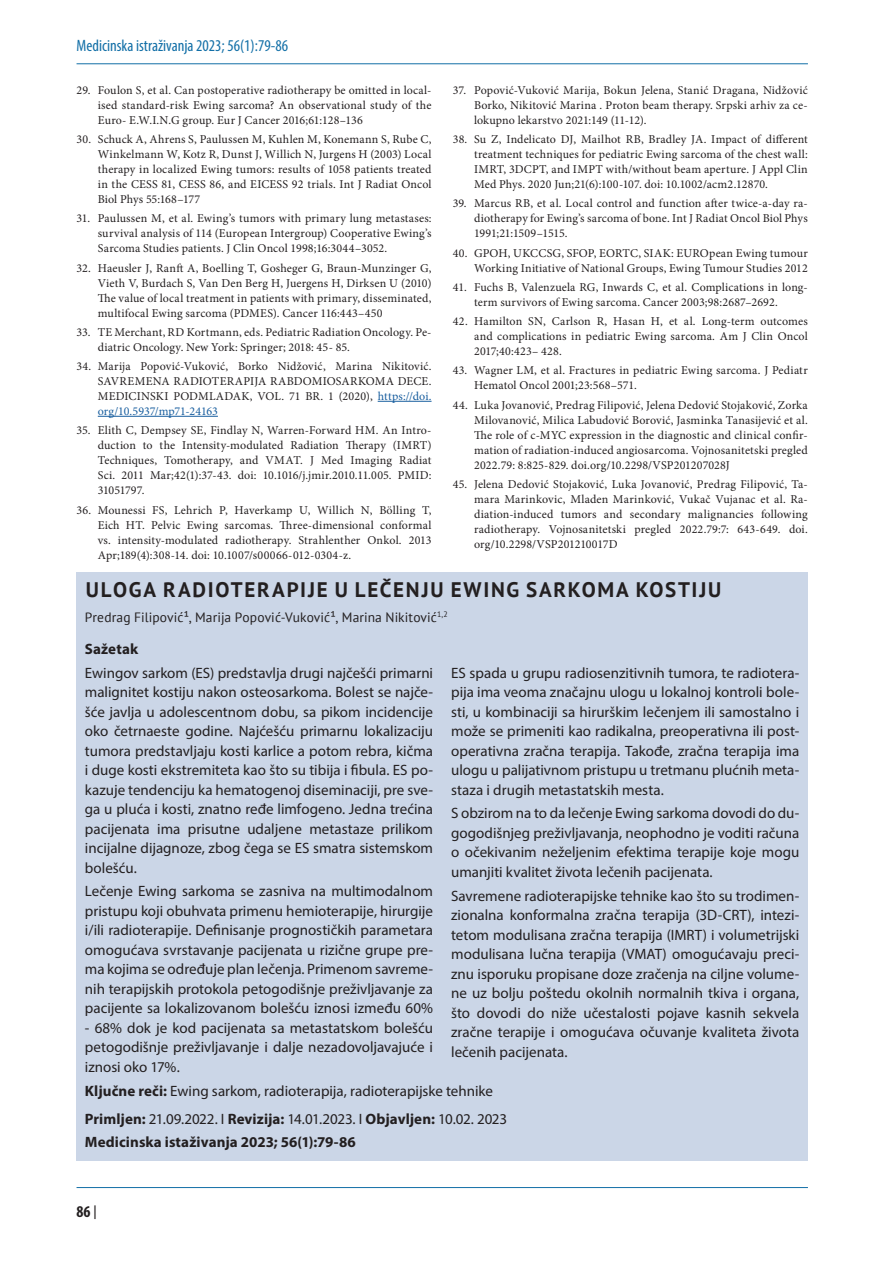
<style>
.page{position:relative;width:893px;height:1263px;background:#fff}
.page>*{position:absolute;margin:0;border:0;box-sizing:border-box;transform-origin:0 0}
.naslov_sazetak_srp{font:700 21px "PT Sans";letter-spacing:.08em;color:#231f20}
.t1{font:condensed 16.5px "Myriad Pro";color:#126fa7}
.t2{font:700 condensed 16.5px "Myriad Pro";color:#231f20}
.sazetak_srp{font:15px/19.5px "Myriad Pro";color:#231f20;text-align:justify}
.sazetak_1_kol{font:15px "Myriad Pro";letter-spacing:-.025em;color:#231f20}
.sazetak{font:700 15px "Myriad Pro";letter-spacing:.005em;color:#231f20}
.imena_srp{font:13.5px "PT Sans";letter-spacing:.01em;color:#231f20}
.t3{font:12px/15px "Minion Pro";letter-spacing:.01em;color:#231f20;text-align:justify}
.s1{color:#175d9e}
.s2{font-weight:700}
.s3{font-family:"PT Sans";font-weight:400;font-stretch:normal}
</style>
<div class="page">
<hr style="left:77px;top:63px;width:731px;height:1px;background:#126fa7">
<hr style="left:77px;top:1187px;width:731px;height:1px;background:#126fa7">
<hr style="left:378px;top:401px;width:54px;height:1px;background:#175d9e">
<hr style="left:98px;top:416px;width:120px;height:1px;background:#175d9e">
<div style="left:76px;top:573px;width:732px;height:588px;background:#cbd6e7"></div>
<p class="t1" style="left:77px;top:35px;width:213px">Medicinska istraživanja 2023; 56(1):79-86</p>
<p class="t3" style="left:98px;top:82px;width:335px;text-indent:-21px">29. Foulon S, et al. Can postoperative radiotherapy be omitted in local&shy;ised standard-risk Ewing sarcoma? An observational study of the Euro- E.W.I.N.G group. Eur J Cancer 2016;61:128–136</p>
<p class="t3" style="left:98px;top:132px;width:335px;text-indent:-21px">30. Schuck A, Ahrens S, Paulussen M, Kuhlen M, Konemann S, Rube C, Winkelmann W, Kotz R, Dunst J, Willich N, Jurgens H (2003) Local therapy in localized Ewing tumors: results of 1058 patients treated in the CESS 81, CESS 86, and EICESS 92 trials. Int J Radiat Oncol Biol Phys 55:168–177</p>
<p class="t3" style="left:98px;top:211px;width:335px;text-indent:-21px">31. Paulussen M, et al. Ewing’s tumors with primary lung metastases: survival analysis of 114 (European Intergroup) Cooperative Ewing’s Sarcoma Studies patients. J Clin Oncol 1998;16:3044–3052.</p>
<p class="t3" style="left:98px;top:260px;width:335px;text-indent:-21px">32. Haeusler J, Ranft A, Boelling T, Gosheger G, Braun-Munzinger G, Vieth V, Burdach S, Van Den Berg H, Juergens H, Dirksen U (2010)<br>The value of local treatment in patients with primary, disseminated, multifocal Ewing sarcoma (PDMES). Cancer 116:443–450</p>
<p class="t3" style="left:98px;top:324px;width:335px;text-indent:-21px">33. TE Merchant, RD Kortmann, eds. Pediatric Radiation Oncology. Pe&shy;diatric Oncology. New York: Springer; 2018: 45- 85.</p>
<p class="t3" style="left:98px;top:359px;width:335px;text-indent:-21px">34. Marija Popović-Vuković, Borko Nidžović, Marina Nikitović.<br>SAVREMENA RADIOTERAPIJA RABDOMIOSARKOMA DECE.<br>MEDICINSKI PODMLADAK, VOL. 71 BR. 1 (2020), <span class="s1">https://doi. org/10.5937/mp71-24163</span></p>
<p class="t3" style="left:98px;top:423px;width:335px;text-indent:-21px">35. Elith C, Dempsey SE, Findlay N, Warren-Forward HM. An Intro&shy;duction to the Intensity-modulated Radiation Therapy (IMRT)<br>Techniques, Tomotherapy, and VMAT. J Med Imaging Radiat Sci. 2011 Mar;42(1):37-43. doi: 10.1016/j.jmir.2010.11.005. PMID:<br>31051797.</p>
<p class="t3" style="left:98px;top:502px;width:335px;text-indent:-21px">36. Mounessi FS, Lehrich P, Haverkamp U, Willich N, Bölling T, Eich HT. Pelvic Ewing sarcomas. Three-dimensional conformal vs. intensity-modulated radiotherapy. Strahlenther Onkol. 2013<br>Apr;189(4):308-14. doi: 10.1007/s00066-012-0304-z.</p>
<p class="t3" style="left:474px;top:82px;width:335px;text-indent:-21px">37. Popović-Vuković Marija, Bokun Jelena, Stanić Dragana, Nidžović Borko, Nikitović Marina . Proton beam therapy. Srpski arhiv za ce&shy;lokupno lekarstvo 2021:149 (11-12).</p>
<p class="t3" style="left:474px;top:132px;width:335px;text-indent:-21px">38. Su Z, Indelicato DJ, Mailhot RB, Bradley JA. Impact of different treatment techniques for pediatric Ewing sarcoma of the chest wall:<br>IMRT, 3DCPT, and IMPT with/without beam aperture. J Appl Clin Med Phys. 2020 Jun;21(6):100-107. doi: 10.1002/acm2.12870.</p>
<p class="t3" style="left:474px;top:196px;width:335px;text-indent:-21px">39. Marcus RB, et al. Local control and function after twice-a-day ra&shy;diotherapy for Ewing’s sarcoma of bone. Int J Radiat Oncol Biol Phys 1991;21:1509–1515.</p>
<p class="t3" style="left:453px;top:245px;width:356px;text-align:right">40. GPOH, UKCCSG, SFOP, EORTC, SIAK: EUROpean Ewing tumour<br>Working Initiative of National Groups, Ewing Tumour Studies 2012</p>
<p class="t3" style="left:474px;top:279px;width:335px;text-indent:-21px">41. Fuchs B, Valenzuela RG, Inwards C, et al. Complications in long&shy;term survivors of Ewing sarcoma. Cancer 2003;98:2687–2692.</p>
<p class="t3" style="left:474px;top:314px;width:335px;text-indent:-21px">42. Hamilton SN, Carlson R, Hasan H, et al. Long-term outcomes and complications in pediatric Ewing sarcoma. Am J Clin Oncol 2017;40:423– 428.</p>
<p class="t3" style="left:474px;top:363px;width:335px;text-indent:-21px">43. Wagner LM, et al. Fractures in pediatric Ewing sarcoma. J Pediatr<br>Hematol Oncol 2001;23:568–571.</p>
<p class="t3" style="left:474px;top:397px;width:335px;text-indent:-21px">44. Luka Jovanović, Predrag Filipović, Jelena Dedović Stojaković, Zorka Milovanović, Milica Labudović Borović, Jasminka Tanasijević et al.<br>The role of c-MYC expression in the diagnostic and clinical confir&shy;mation of radiation-induced angiosarcoma. Vojnosanitetski pregled 2022.79: 8:825-829. doi.org/10.2298/VSP201207028J</p>
<p class="t3" style="left:474px;top:477px;width:335px;text-indent:-21px">45. Jelena Dedović Stojaković, Luka Jovanović, Predrag Filipović, Ta&shy;mara Marinkovic, Mladen Marinković, Vukač Vujanac et al. Ra&shy;diation-induced tumors and secondary malignancies following radiotherapy. Vojnosanitetski pregled 2022.79:7: 643-649. doi. org/10.2298/VSP201210017D</p>
<p class="naslov_sazetak_srp" style="left:86px;top:575px;width:637px">ULOGA RADIOTERAPIJE U LEČENJU EWING SARKOMA KOSTIJU</p>
<p class="imena_srp" style="left:85px;top:608px;width:364px">Predrag Filipović¹, Marija Popović-Vuković¹, Marina Nikitović<sup>1,2</sup></p>
<p class="sazetak" style="left:85px;top:639px;width:55px">Sažetak</p>
<p class="sazetak_srp" style="left:85px;top:662px;width:350px">Ewingov sarkom (ES) predstavlja drugi najčešći primarni malignitet kostiju nakon osteosarkoma. Bolest se najče&shy;šće javlja u adolescentnom dobu, sa pikom incidencije oko četrnaeste godine. Najćešću primarnu lokalizaciju tumora predstavljaju kosti karlice a potom rebra, kičma i duge kosti ekstremiteta kao što su tibija i fibula. ES po&shy;kazuje tendenciju ka hematogenoj diseminaciji, pre sve&shy;ga u pluća i kosti, znatno ređe limfogeno. Jedna trećina pacijenata ima prisutne udaljene metastaze prilikom incijalne dijagnoze, zbog čega se ES smatra sistemskom bolešću.</p>
<p class="sazetak_srp" style="left:85px;top:881px;width:350px">Lečenje Ewing sarkoma se zasniva na multimodalnom pristupu koji obuhvata primenu hemioterapije, hirurgije i/ili radioterapije. Definisanje prognostičkih parametara omogućava svrstavanje pacijenata u rizične grupe pre&shy;ma kojima se određuje plan lečenja. Primenom savreme&shy;nih terapijskih protokola petogodišnje preživljavanje za pacijente sa lokalizovanom bolešću iznosi između 60%</p>
<p class="sazetak_srp" style="left:85px;top:1018px;width:350px">- 68% dok je kod pacijenata sa metastatskom bolešću petogodišnje preživljavanje i dalje nezadovoljavajuće i iznosi oko 17%.</p>
<p class="sazetak_srp" style="left:451px;top:662px;width:350px">ES spada u grupu radiosenzitivnih tumora, te radiotera&shy;pija ima veoma značajnu ulogu u lokalnoj kontroli bole&shy;sti, u kombinaciji sa hirurškim lečenjem ili samostalno i može se primeniti kao radikalna, preoperativna ili post&shy;operativna zračna terapija. Takođe, zračna terapija ima ulogu u palijativnom pristupu u tretmanu plućnih meta&shy;staza i drugih metastatskih mesta.</p>
<p class="sazetak_srp" style="left:451px;top:803px;width:350px">S obzirom na to da lečenje Ewing sarkoma dovodi do du&shy;gogodišnjeg preživljavanja, neophodno je voditi računa o očekivanim neželjenim efektima terapije koje mogu umanjiti kvalitet života lečenih pacijenata.</p>
<p class="sazetak_srp" style="left:451px;top:885px;width:350px">Savremene radioterapijske tehnike kao što su trodimen&shy;zionalna konformalna zračna terapija (3D-CRT), intezi&shy;tetom modulisana zračna terapija (IMRT) i volumetrijski modulisana lučna terapija (VMAT) omogućavaju preci&shy;znu isporuku propisane doze zračenja na ciljne volume&shy;ne uz bolju poštedu okolnih normalnih tkiva i organa, što dovodi do niže učestalosti pojave kasnih sekvela zračne terapije i omogućava očuvanje kvaliteta života lečenih pacijenata.</p>
<p class="sazetak_srp" style="left:85px;top:1080px;width:409px"><span class="s2">Ključne reči:</span> Ewing sarkom, radioterapija, radioterapijske tehnike</p>
<p class="sazetak_1_kol" style="left:85px;top:1109px;width:424px"><span class="s2">Primljen:</span> 21.09.2022. I <span class="s2">Revizija:</span> 14.01.2023. I <span class="s2">Objavljen:</span> 10.02. 2023</p>
<p class="sazetak" style="left:85px;top:1132px;width:272px">Medicinska istaživanja 2023; 56(1):79-86</p>
<h2 class="t2" style="left:77px;top:1201px;width:22px">86 <span class="s3">|</span></h2>
</div>
